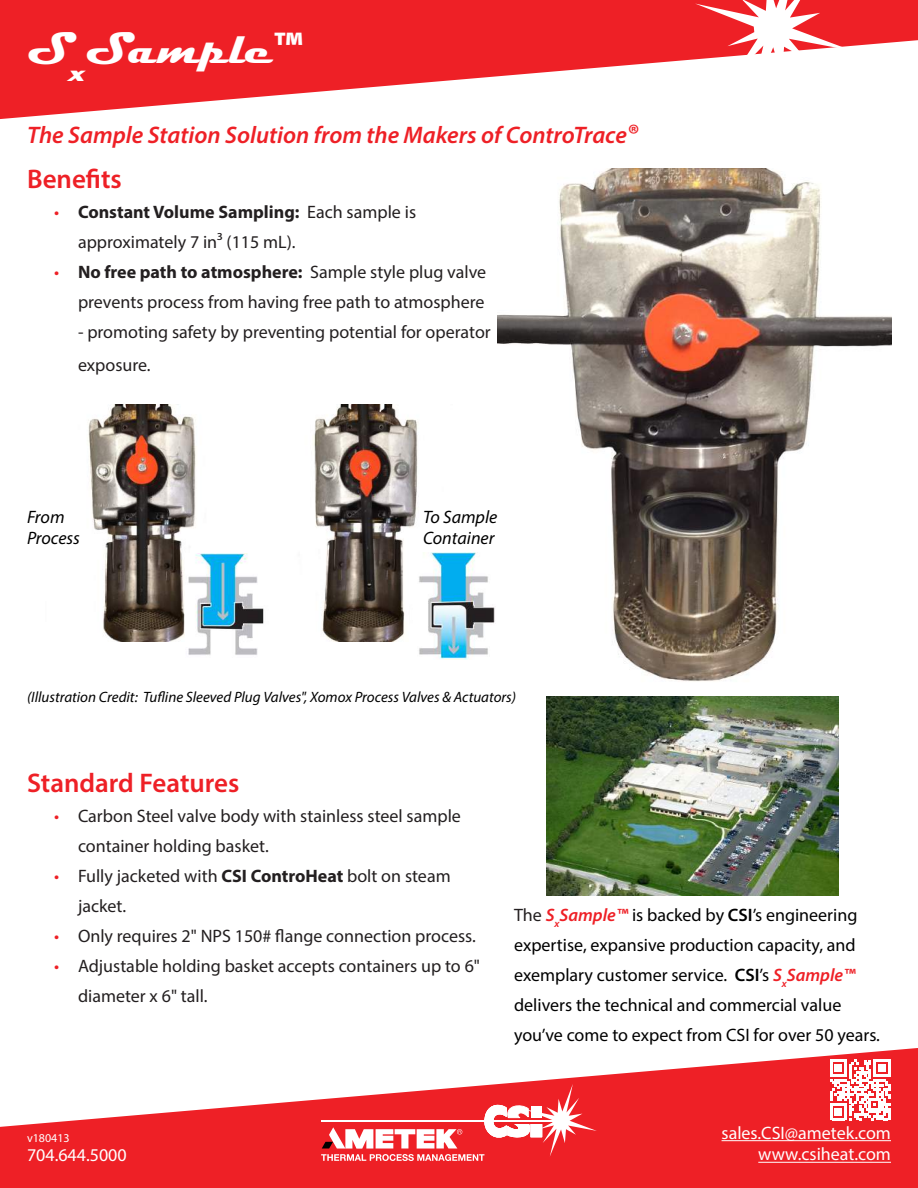
<style>
.page{position:relative;width:918px;height:1188px;background:#fff}
.page>*{position:absolute;margin:0;border:0;box-sizing:border-box;transform-origin:0 0}
.t1{font:700 45px "Magneto";color:#fff}
.t2{font:600 27px "Myriad Pro";color:#ee2026}
.t3{font:italic 600 24px "Myriad Pro";color:#ee2026}
.t4{font:18px/30px "Myriad Pro";color:#231f20}
.t5{font:18px/30px "Myriad Pro";color:#000}
.t6{font:18px/21.6px "Myriad Pro";color:#fff;text-align:right}
.t7{font:italic 18px/21.6px "Myriad Pro";color:#000}
.t8{font:italic 15px "Myriad Pro";color:#000}
.t9{font:12px "Myriad Pro";color:#fff}
.s1{font-family:"Myriad Pro"}
.s2{font-size:27px}
.s3{color:#ee2026}
.s4{font-weight:700}
.s5{color:#231f20}
.s6{font-weight:600;font-style:italic;color:#ee2026}
.s7{font-weight:600}
</style>
<div class="page">
<svg style="left:0;top:1048px;width:918px;height:140px;fill:#ee2026"></svg>
<svg style="left:0;top:0;width:918px;height:119px;fill:#ee2026"></svg>
<svg style="left:695px;top:0;width:157px;height:107px"></svg>
<hr style="left:722px;top:1140px;width:169px;height:1px;background:#fff">
<hr style="left:758px;top:1162px;width:133px;height:1px;background:#fff">
<svg style="left:830px;top:1060px;width:61px;height:60px"></svg>
<svg style="left:321px;top:1084px;width:276px;height:77px"></svg>
<img style="left:497px;top:168px;width:395px;height:514px">
<img style="left:88px;top:404px;width:142px;height:237px">
<img style="left:313px;top:404px;width:140px;height:238px">
<img style="left:410px;top:553px;width:85px;height:107px">
<img style="left:186px;top:554px;width:78px;height:101px">
<img style="left:547px;top:697px;width:292px;height:199px">
<h1 class="t1" style="left:27px;top:22px;width:277px">S<sub>x</sub>Sample<span class="s1">™</span></h1>
<h3 class="t3" style="left:27px;top:120px;width:612px">The Sample Station Solution from the Makers of ControTrace<span class="s2">®</span></h3>
<h2 class="t2" style="left:27px;top:162px;width:96px">Benefits</h2>
<p class="t4" style="left:78px;top:197px;width:340px;text-indent:-24px"><span class="s3">•</span> <span class="s4">Constant Volume Sampling:</span> Each sample is approximately 7 in3 (115 mL).</p>
<p class="t4" style="left:54px;top:257px;width:434px;text-align:right"><span class="s3">•</span> <span class="s4">No free path to atmosphere:</span> Sample style plug valve prevents process from having free path to atmosphere</p>
<p class="t4" style="left:78px;top:316px;width:414px;line-height:32.4px">- promoting safety by preventing potential for operator exposure.</p>
<p class="t7" style="left:27px;top:506px;width:55px">From<br>Process</p>
<p class="t7" style="left:423px;top:506px;width:76px">To Sample<br>Container</p>
<p class="t8" style="left:27px;top:688px;width:491px">(Illustration Credit: Tufline Sleeved Plug Valves", Xomox Process Valves &amp; Actuators)</p>
<h2 class="t2" style="left:27px;top:766px;width:214px">Standard Features</h2>
<p class="t4" style="left:78px;top:801px;width:384px;text-indent:-24px"><span class="s3">•</span> Carbon Steel valve body with stainless steel sample container holding basket.</p>
<p class="t4" style="left:78px;top:861px;width:374px;text-indent:-24px"><span class="s3">•</span> Fully jacketed with <span class="s4">CSI ControHeat</span> bolt on steam jacket.</p>
<p class="t4" style="left:54px;top:921px;width:423px"><span class="s3">•</span> Only requires 2" NPS 150# flange connection process.</p>
<p class="t4" style="left:78px;top:951px;width:403px;text-indent:-24px"><span class="s3">•</span> Adjustable holding basket accepts containers up to 6" diameter x 6" tall.</p>
<p class="t9" style="left:27px;top:1130px;width:44px">v180413</p>
<p class="t6" style="left:27px;top:1144px;width:101px">704.644.5000</p>
<p class="t5" style="left:514px;top:900px;width:367px"><span class="s5">The</span> <span class="s6">S</span><sub>x</sub><span class="s6">Sample™</span> is backed by <span class="s7">CSI</span>’s engineering expertise, expansive production capacity, and exemplary customer service. <span class="s7">CSI</span>’s <span class="s6">S</span><sub>x</sub><span class="s6">Sample™ </span>delivers the technical and commercial value you’ve come to expect from CSI for over 50 years.</p>
<p class="t6" style="left:722px;top:1122px;width:171px">sales.CSI@ametek.com www.csiheat.com</p>
</div>
